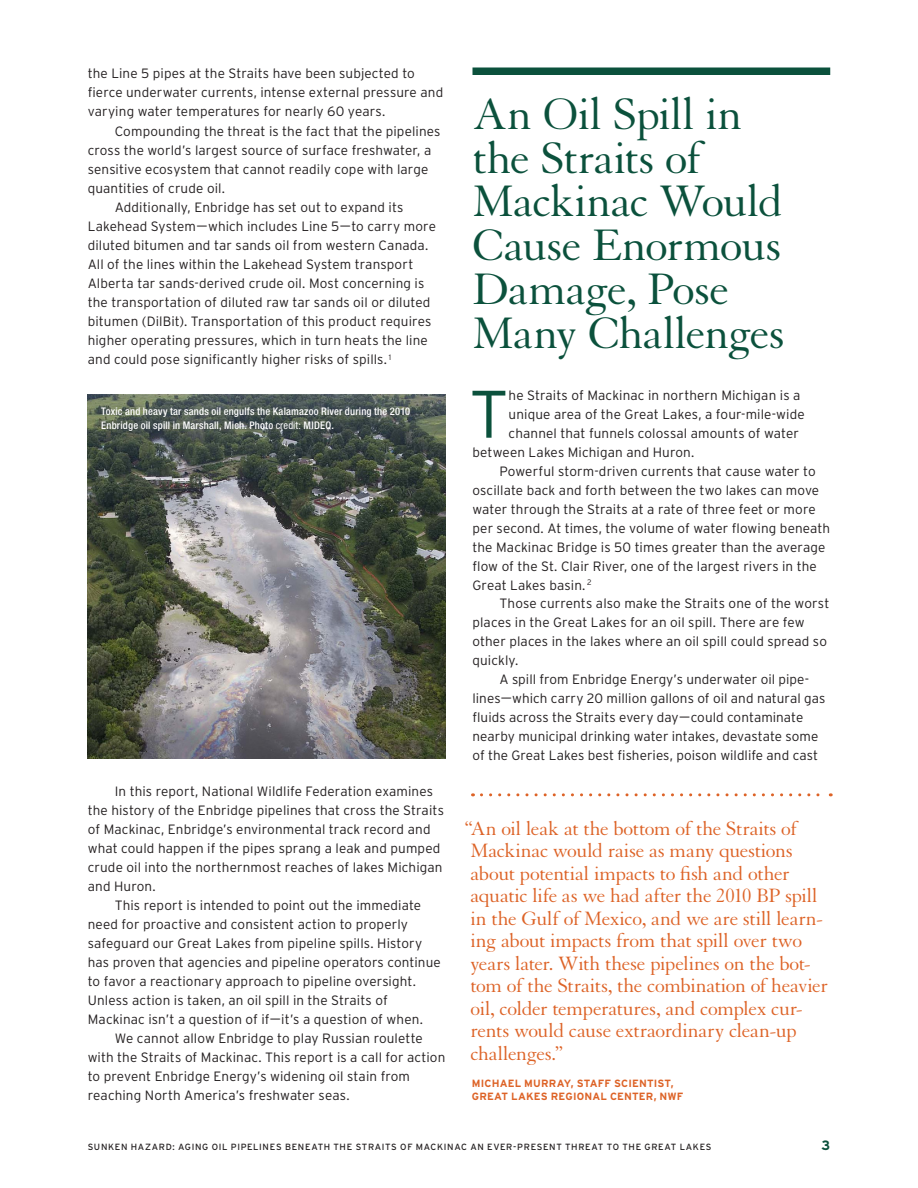
<style>
.page{position:relative;width:918px;height:1188px;background:#fff}
.page>*{position:absolute;margin:0;border:0;box-sizing:border-box;transform-origin:0 0}
.t1{font:300 67.05px "Interstate";color:#0b513c}
.t2{font:48px/43.8px "Granjon";letter-spacing:-.015em;color:#0b513c}
.t3{font:21px/22.5px "Granjon";letter-spacing:-.015em;color:#dd6327}
.t4{font:300 13.5px/19px "Interstate";letter-spacing:.005em;color:#231f20}
.t5{font:700 13.5px "Interstate";color:#0b513c}
.t6{font:500 condensed 10.5px/13.5px "Helvetica Neue LT Std";letter-spacing:.015em;color:#fff}
.t7{font:700 10.5px/13.5px "Interstate";letter-spacing:.02em;color:#dd6327}
.t8{font:700 10.5px "Interstate";letter-spacing:.08em;color:#dd6327}
.t9{font:9px "Interstate";letter-spacing:.075em;color:#231f20}
.s1{font-weight:400}
</style>
<div class="page">
<img style="left:88px;top:394px;width:358px;height:365px">
<div style="left:472px;top:68px;width:358px;height:7px;background:#0b513c"></div>
<svg style="left:481px;top:793px;width:350px;height:3px"></svg>
<p class="t4" style="left:88px;top:64px;width:357px">the Line 5 pipes at the Straits have been subjected to fierce underwater currents, intense external pressure and varying water temperatures for nearly 60 years.</p>
<p class="t4" style="left:115px;top:121px;width:327px">Compounding the threat is the fact that the pipelines</p>
<p class="t4" style="left:88px;top:140px;width:345px">cross the world’s largest source of surface freshwater, a</p>
<p class="t4" style="left:88px;top:159px;width:342px">sensitive ecosystem that cannot readily cope with large</p>
<p class="t4" style="left:88px;top:178px;width:139px">quantities of crude oil.</p>
<p class="t4" style="left:115px;top:197px;width:290px">Additionally, Enbridge has set out to expand its</p>
<p class="t4" style="left:88px;top:216px;width:350px">Lakehead System—which includes Line 5—to carry more</p>
<p class="t4" style="left:88px;top:235px;width:342px">diluted bitumen and tar sands oil from western Canada.</p>
<p class="t4" style="left:88px;top:254px;width:327px">All of the lines within the Lakehead System transport</p>
<p class="t4" style="left:88px;top:273px;width:338px">Alberta tar sands-derived crude oil. Most concerning is</p>
<p class="t4" style="left:88px;top:293px;width:344px">the transportation of diluted raw tar sands oil or diluted</p>
<p class="t4" style="left:88px;top:312px;width:345px">bitumen (DilBit). Transportation of this product requires</p>
<p class="t4" style="left:88px;top:331px;width:342px">higher operating pressures, which in turn heats the line</p>
<p class="t4" style="left:88px;top:350px;width:305px">and could pose significantly higher risks of spills. <sup>1</sup></p>
<p class="t6" style="left:101px;top:405px;width:311px">Toxic and heavy tar sands oil engulfs the Kalamazoo River during the 2010<br>Enbridge oil spill in Marshall, Mich. Photo <span class="s1">credit:</span> MIDEQ.</p>
<p class="t4" style="left:115px;top:781px;width:320px">In this report, National Wildlife Federation examines</p>
<p class="t4" style="left:88px;top:800px;width:358px">the history of the Enbridge pipelines that cross the Straits</p>
<p class="t4" style="left:88px;top:819px;width:344px">of Mackinac, Enbridge’s environmental track record and</p>
<p class="t4" style="left:88px;top:838px;width:354px">what could happen if the pipes sprang a leak and pumped</p>
<p class="t4" style="left:88px;top:857px;width:356px">crude oil into the northernmost reaches of lakes Michigan</p>
<p class="t4" style="left:88px;top:876px;width:70px">and Huron.</p>
<p class="t4" style="left:115px;top:895px;width:308px">This report is intended to point out the immediate</p>
<p class="t4" style="left:88px;top:915px;width:322px">need for proactive and consistent action to properly</p>
<p class="t4" style="left:88px;top:934px;width:336px">safeguard our Great Lakes from pipeline spills. History</p>
<p class="t4" style="left:88px;top:953px;width:355px">has proven that agencies and pipeline operators continue</p>
<p class="t4" style="left:88px;top:972px;width:330px">to favor a reactionary approach to pipeline oversight.</p>
<p class="t4" style="left:88px;top:991px;width:302px">Unless action is taken, an oil spill in the Straits of</p>
<p class="t4" style="left:88px;top:1010px;width:337px">Mackinac isn’t a question of if—it’s a question of when.</p>
<p class="t4" style="left:115px;top:1029px;width:310px">We cannot allow Enbridge to play Russian roulette</p>
<p class="t4" style="left:88px;top:1048px;width:359px">with the Straits of Mackinac. This report is a call for action</p>
<p class="t4" style="left:88px;top:1067px;width:324px">to prevent Enbridge Energy’s widening oil stain from</p>
<p class="t4" style="left:88px;top:1086px;width:263px">reaching North America’s freshwater seas.</p>
<h2 class="t2" style="left:472px;top:93px;width:314px">An Oil Spill in the Straits of<br>Mackinac Would<br>Cause Enormous<br>Damage, Pose<br>Many Challenges</h2>
<h1 class="t1" style="left:469px;top:376px;width:41px">T</h1>
<p class="t4" style="left:509px;top:386px;width:293px">he Straits of Mackinac in northern Michigan is a</p>
<p class="t4" style="left:509px;top:405px;width:298px">unique area of the Great Lakes, a four-mile-wide</p>
<p class="t4" style="left:509px;top:423px;width:292px">channel that funnels colossal amounts of water</p>
<p class="t4" style="left:472px;top:442px;width:223px">between Lakes Michigan and Huron.</p>
<p class="t4" style="left:499px;top:461px;width:318px">Powerful storm-driven currents that cause water to</p>
<p class="t4" style="left:472px;top:480px;width:348px">oscillate back and forth between the two lakes can move</p>
<p class="t4" style="left:472px;top:499px;width:345px">water through the Straits at a rate of three feet or more</p>
<p class="t4" style="left:472px;top:518px;width:359px">per second. At times, the volume of water flowing beneath</p>
<p class="t4" style="left:472px;top:537px;width:355px">the Mackinac Bridge is 50 times greater than the average</p>
<p class="t4" style="left:472px;top:556px;width:346px">flow of the St. Clair River, one of the largest rivers in the</p>
<p class="t4" style="left:472px;top:575px;width:121px">Great Lakes basin. <sup>2</sup></p>
<p class="t4" style="left:500px;top:594px;width:331px">Those currents also make the Straits one of the worst</p>
<p class="t4" style="left:472px;top:613px;width:334px">places in the Great Lakes for an oil spill. There are few</p>
<p class="t4" style="left:472px;top:632px;width:356px">other places in the lakes where an oil spill could spread so</p>
<p class="t4" style="left:472px;top:651px;width:47px">quickly.</p>
<p class="t4" style="left:500px;top:670px;width:310px">A spill from Enbridge Energy’s underwater oil pipe-</p>
<p class="t4" style="left:472px;top:689px;width:354px">lines—which carry 20 million gallons of oil and natural gas</p>
<p class="t4" style="left:473px;top:708px;width:332px">fluids across the Straits every day—could contaminate</p>
<p class="t4" style="left:472px;top:727px;width:348px">nearby municipal drinking water intakes, devastate some</p>
<p class="t4" style="left:472px;top:746px;width:347px">of the Great Lakes best fisheries, poison wildlife and cast</p>
<p class="t3" style="left:464px;top:817px;width:365px">“An oil leak at the bottom of the Straits of Mackinac would raise as many questions about potential impacts to fish and other aquatic life as we had after the 2010 BP spill in the Gulf of Mexico, and we are still learn&shy;ing about impacts from that spill over two years later. With these pipelines on the bot&shy;tom of the Straits, the combination of heavier oil, colder temperatures, and complex cur&shy;rents would cause extraordinary clean-up challenges.”</p>
<p class="t8" style="left:472px;top:1077px;width:62px">MICHAEL MURRA</p>
<p class="t7" style="left:472px;top:1076px;width:203px;text-indent:92px">Y, STAFF SCI ENTIST,<br>GREAT LAKES REGIONAL CENTER, NWF</p>
<p class="t9" style="left:88px;top:1142px;width:623px">SUNKEN HAZARD: AGING OIL PIPELINES BENEATH THE STRAITS OF MACKINAC AN EVER-PRESENT THREAT TO THE GREAT LAKES</p>
<p class="t5" style="left:822px;top:1138px;width:10px">3</p>
</div>
